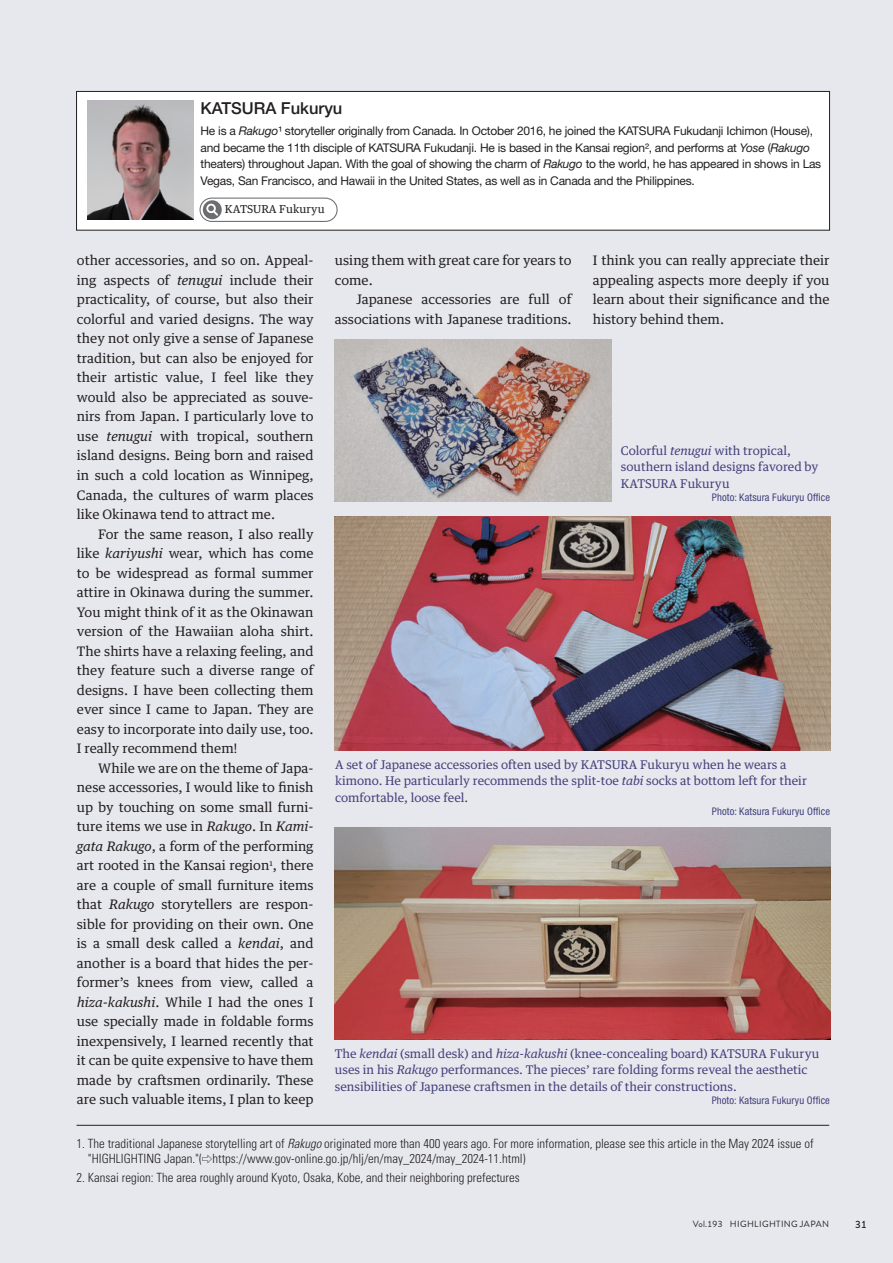
<style>
.page{position:relative;width:893px;height:1263px;background:#e7e8ee}
.page>*{position:absolute;margin:0;border:0;box-sizing:border-box;transform-origin:0 0}
.t1{font:500 16.5px "Helvetica Neue LT Std";color:#231f20}
.t2{font:13.2px/19.5px "Guardian Text Egyp";color:#231f20;text-align:justify}
.t3{font:300 condensed 12.75px/15px "Univers LT Std";color:#231f20}
.t4{font:12px/16.5px "Guardian Text Egyp";color:#42407b}
.t5{font:12px/16.5px "Helvetica Neue LT Std";letter-spacing:-.02em;color:#231f20}
.t6{font:10.95px "Guardian Text Egyp";color:#231f20}
.t7{font:condensed 10.5px "Helvetica Neue LT Pro";letter-spacing:.01em;color:#42407b}
.t8{font:500 10.5px "Brandon Grotesque";color:#231f20}
.t9{font:9px "Brandon Grotesque";letter-spacing:.04em;color:#231f20}
.s1{font-style:italic}
.s2{font-family:"UD Shin Go Pro";font-weight:400;font-stretch:normal;font-size:10.5px}
</style>
<div class="page">
<img style="left:335px;top:517px;width:495px;height:234px">
<img style="left:335px;top:827px;width:495px;height:213px">
<img style="left:335px;top:339px;width:276px;height:162px">
<hr style="left:77px;top:1125px;width:752px;height:1px;background:#231f20">
<div style="left:77px;top:91px;width:752px;height:139px;background:#fff"></div>
<div style="left:76px;top:91px;width:754px;height:139px;border:1px solid #231f20"></div>
<img style="left:87px;top:100px;width:106px;height:119px">
<svg style="left:199px;top:197px;width:139px;height:25px"></svg>
<p class="t1" style="left:201px;top:99px;width:143px">KATSURA Fukuryu</p>
<p class="t5" style="left:201px;top:123px;width:622px">He is a <span class="s1">Rakugo</span>¹ storyteller originally from Canada. In October 2016, he joined the KATSURA Fukudanji Ichimon (House), and became the 11th disciple of KATSURA Fukudanji. He is based in the Kansai region², and performs at <span class="s1">Yose</span> (<span class="s1">Rakugo </span>theaters) throughout Japan. With the goal of showing the charm of <span class="s1">Rakugo</span> to the world, he has appeared in shows in Las Vegas, San Francisco, and Hawaii in the United States, as well as in Canada and the Philippines.</p>
<p class="t6" style="left:225px;top:200px;width:101px">KATSURA Fukuryu</p>
<p class="t2" style="left:77px;top:250px;width:238px">other accessories, and so on. Appeal&shy;ing aspects of <span class="s1">tenugui</span> include their practicality, of course, but also their colorful and varied designs. The way they not only give a sense of Japanese tradition, but can also be enjoyed for their artistic value, I feel like they would also be appreciated as souve&shy;nirs from Japan. I particularly love to use <span class="s1">tenugui</span> with tropical, southern island designs. Being born and raised in such a cold location as Winnipeg, Canada, the cultures of warm places like Okinawa tend to attract me.</p>
<p class="t2" style="left:77px;top:523px;width:238px;text-indent:21px">For the same reason, I also really like <span class="s1">kariyushi</span> wear, which has come to be widespread as formal summer attire in Okinawa during the summer.<br>You might think of it as the Okinawan version of the Hawaiian aloha shirt.<br>The shirts have a relaxing feeling, and they feature such a diverse range of designs. I have been collecting them ever since I came to Japan. They are easy to incorporate into daily use, too.<br>I really recommend them!</p>
<p class="t2" style="left:77px;top:757px;width:238px;text-indent:21px">While we are on the theme of Japa&shy;nese accessories, I would like to finish up by touching on some small furni&shy;ture items we use in <span class="s1">Rakugo</span>. In <span class="s1">Kami&shy;gata Rakugo</span>, a form of the performing art rooted in the Kansai region<sup>1</sup>, there are a couple of small furniture items that <span class="s1">Rakugo</span> storytellers are respon&shy;sible for providing on their own. One is a small desk called a <span class="s1">kendai</span>, and another is a board that hides the per&shy;former’s knees from view, called a <span class="s1">hiza-kakushi</span>. While I had the ones I use specially made in foldable forms inexpensively, I learned recently that it can be quite expensive to have them made by craftsmen ordinarily. These are such valuable items, I plan to keep</p>
<p class="t2" style="left:335px;top:250px;width:238px">using them with great care for years to come.</p>
<p class="t2" style="left:335px;top:289px;width:238px;text-align:right">Japanese accessories are full of associations with Japanese traditions.</p>
<p class="t2" style="left:593px;top:250px;width:238px">I think you can really appreciate their appealing aspects more deeply if you learn about their significance and the history behind them.</p>
<p class="t4" style="left:621px;top:441px;width:199px">Colorful <span class="s1">tenugui</span> with tropical, southern island designs favored by<br>KATSURA Fukuryu</p>
<p class="t7" style="left:712px;top:491px;width:120px">Photo: Katsura Fukuryu Office</p>
<p class="t4" style="left:335px;top:755px;width:473px">A set of Japanese accessories often used by KATSURA Fukuryu when he wears a kimono. He particularly recommends the split-toe <span class="s1">tabi</span> socks at bottom left for their comfortable, loose feel.</p>
<p class="t7" style="left:712px;top:805px;width:120px">Photo: Katsura Fukuryu Office</p>
<p class="t4" style="left:335px;top:1044px;width:486px">The <span class="s1">kendai</span> (small desk) and <span class="s1">hiza-kakushi</span> (knee-concealing board) KATSURA Fukuryu uses in his <span class="s1">Rakugo</span> performances. The pieces’ rare folding forms reveal the aesthetic sensibilities of Japanese craftsmen in the details of their constructions.</p>
<p class="t7" style="left:712px;top:1094px;width:120px">Photo: Katsura Fukuryu Office</p>
<p class="t3" style="left:88px;top:1136px;width:727px;text-indent:-11px">1. The traditional Japanese storytelling art of <span class="s1">Rakugo</span> originated more than 400 years ago. For more information, please see this article in the May 2024 issue of "HIGHLIGHTING Japan."(<span class="s2">⇨</span>https://www.gov-online.go.jp/hlj/en/may_2024/may_2024-11.html)</p>
<p class="t3" style="left:77px;top:1170px;width:445px">2. Kansai region: The area roughly around Kyoto, Osaka, Kobe, and their neighboring prefectures</p>
<p class="t9" style="left:693px;top:1218px;width:138px">Vol.193 HIGHLIGHTING JAPAN</p>
<p class="t8" style="left:855px;top:1217px;width:14px">31</p>
</div>
